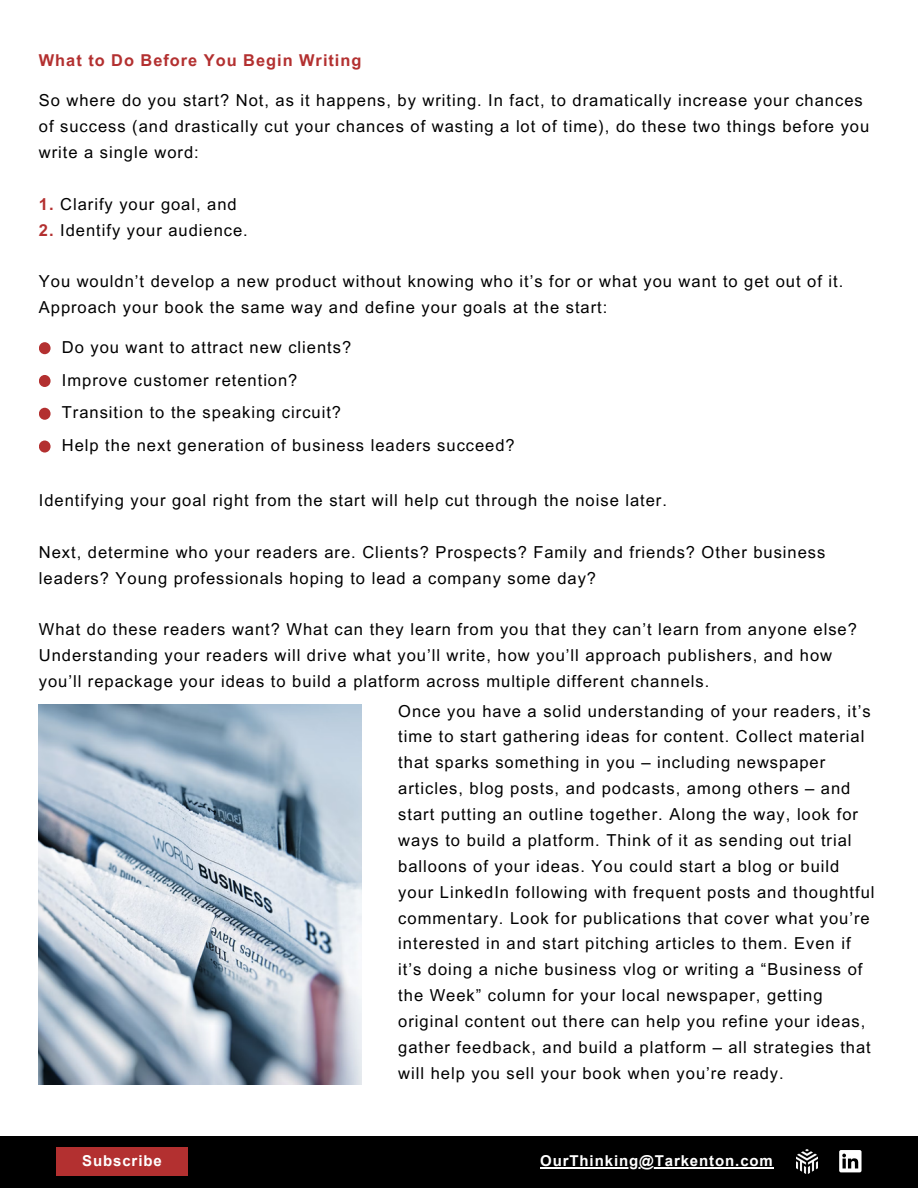
<style>
.page{position:relative;width:918px;height:1188px;background:#fff}
.page>*{position:absolute;margin:0;border:0;box-sizing:border-box;transform-origin:0 0}
.t1{font:16.5px/25.8px "Arial MT Pro";letter-spacing:.06em;color:#000}
.t2{font:700 16.35px "Arial MT Pro";letter-spacing:.06em;color:#b33030}
.t3{font:700 15px "Arial";letter-spacing:.06em;color:#fff}
.s1{font-weight:700;color:#b33030}
</style>
<div class="page">
<div style="left:0;top:1136px;width:918px;height:52px;background:#000"></div>
<svg style="left:839px;top:1150px;width:23px;height:22px"></svg>
<img style="left:796px;top:1149px;width:22px;height:25px">
<div style="left:56px;top:1147px;width:132px;height:28px;background:#b33030"></div>
<img style="left:39px;top:704px;width:322px;height:381px">
<div style="left:39px;top:342px;width:12px;height:12px;background:#b33030;border-radius:50%"></div>
<div style="left:39px;top:375px;width:12px;height:12px;background:#b33030;border-radius:50%"></div>
<div style="left:39px;top:408px;width:12px;height:12px;background:#b33030;border-radius:50%"></div>
<div style="left:39px;top:441px;width:12px;height:12px;background:#b33030;border-radius:50%"></div>
<hr style="left:540px;top:1167px;width:234px;height:2px;background:#fff">
<p class="t2" style="left:39px;top:54px;width:324px">What to Do Before You Begin Writing</p>
<p class="t1" style="left:39px;top:90px;width:832px">So where do you start? Not, as it happens, by writing. In fact, to dramatically increase your chances of success (and drastically cut your chances of wasting a lot of time), do these two things before you write a single word:</p>
<p class="t1" style="left:39px;top:193px;width:199px"><span class="s1">1.</span> Clarify your goal, and</p>
<p class="t1" style="left:39px;top:219px;width:210px"><span class="s1">2.</span> Identify your audience.</p>
<p class="t1" style="left:39px;top:271px;width:806px">You wouldn’t develop a new product without knowing who it’s for or what you want to get out of it.<br>Approach your book the same way and define your goals at the start:</p>
<p class="t1" style="left:62px;top:336px;width:291px">Do you want to attract new clients?</p>
<p class="t1" style="left:62px;top:365px;width:454px;line-height:32.8px">Improve customer retention?<br>Transition to the speaking circuit?<br>Help the next generation of business leaders succeed?</p>
<p class="t1" style="left:39px;top:489px;width:630px">Identifying your goal right from the start will help cut through the noise later.</p>
<p class="t1" style="left:39px;top:541px;width:788px">Next, determine who your readers are. Clients? Prospects? Family and friends? Other business leaders? Young professionals hoping to lead a company some day?</p>
<p class="t1" style="left:39px;top:619px;width:820px">What do these readers want? What can they learn from you that they can’t learn from anyone else?<br>Understanding your readers will drive what you’ll write, how you’ll approach publishers, and how you’ll repackage your ideas to build a platform across multiple different channels.</p>
<p class="t1" style="left:398px;top:700px;width:478px">Once you have a solid understanding of your readers, it’s time to start gathering ideas for content. Collect material that sparks something in you – including newspaper articles, blog posts, and podcasts, among others – and start putting an outline together. Along the way, look for ways to build a platform. Think of it as sending out trial balloons of your ideas. You could start a blog or build your LinkedIn following with frequent posts and thoughtful commentary. Look for publications that cover what you’re interested in and start pitching articles to them. Even if it’s doing a niche business vlog or writing a “Business of the Week” column for your local newspaper, getting original content out there can help you refine your ideas, gather feedback, and build a platform – all strategies that will help you sell your book when you’re ready.</p>
<p class="t3" style="left:82px;top:1153px;width:81px">Subscribe</p>
<p class="t3" style="left:540px;top:1153px;width:234px">OurThinking@Tarkenton.com</p>
</div>
